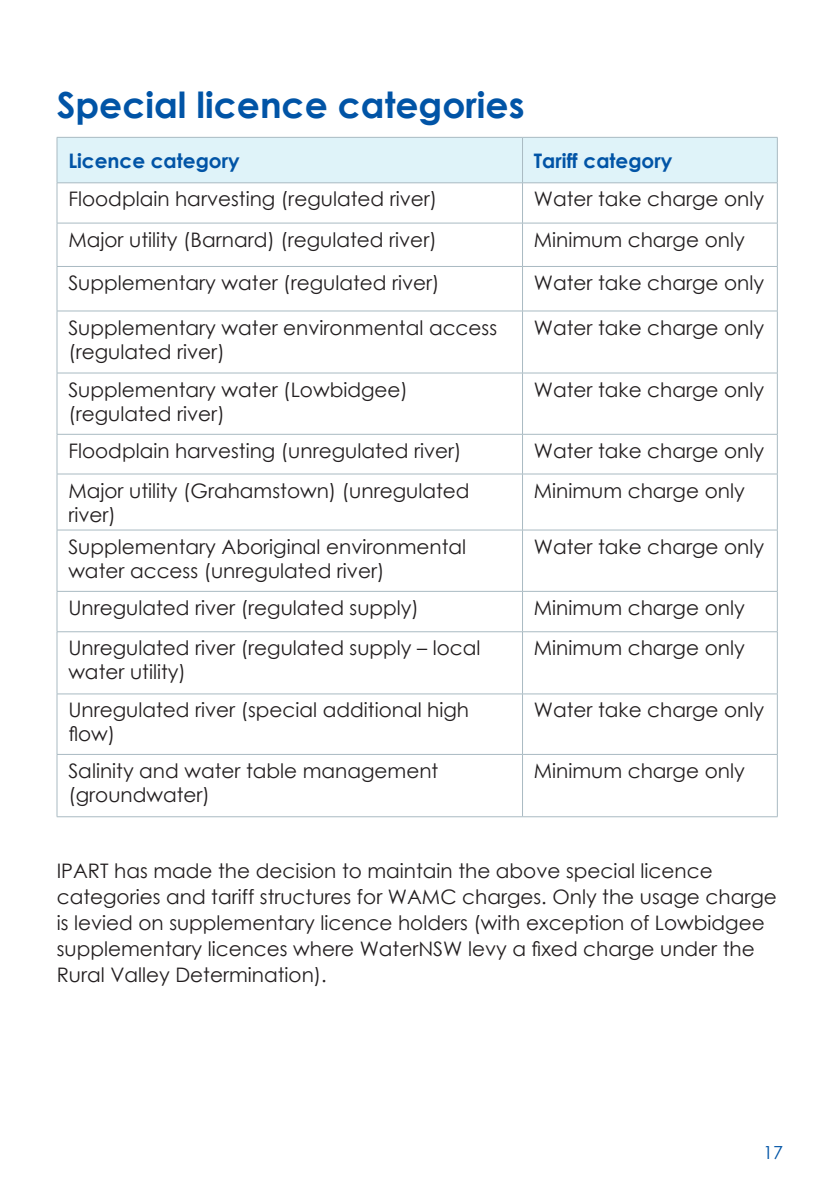
<style>
.page{position:relative;width:840px;height:1191px;background:#fff}
.page>*{position:absolute;margin:0;border:0;box-sizing:border-box;transform-origin:0 0}
.Heading{font:700 36px "Century Gothic";color:#0154a6}
.Table_Body{font:20px/24px "Century Gothic";color:#231f20}
.Body{font:20px/26px "Century Gothic";color:#231f20}
.Table_header{font:700 20px "Century Gothic";color:#0154a6}
.t1{font:18px "Century Gothic";color:#0154a6}
</style>
<div class="page">
<div style="left:58px;top:138px;width:718px;height:44px;background:#dff3f9"></div>
<hr style="left:57px;top:138px;width:1px;height:45px;background:#a9bac2">
<hr style="left:57px;top:137px;width:465px;height:1px;background:#a9bac2">
<hr style="left:522px;top:137px;width:255px;height:1px;background:#a9bac2">
<hr style="left:522px;top:138px;width:1px;height:45px;background:#a9bac2">
<hr style="left:776px;top:138px;width:1px;height:45px;background:#a9bac2">
<hr style="left:57px;top:183px;width:1px;height:40px;background:#a9bac2">
<hr style="left:57px;top:182px;width:465px;height:1px;background:#a9bac2">
<hr style="left:522px;top:182px;width:255px;height:1px;background:#a9bac2">
<hr style="left:522px;top:183px;width:1px;height:40px;background:#a9bac2">
<hr style="left:776px;top:183px;width:1px;height:40px;background:#a9bac2">
<hr style="left:57px;top:223px;width:1px;height:43px;background:#a9bac2">
<hr style="left:57px;top:223px;width:465px;height:1px;background:#a9bac2">
<hr style="left:522px;top:223px;width:255px;height:1px;background:#a9bac2">
<hr style="left:522px;top:223px;width:1px;height:43px;background:#a9bac2">
<hr style="left:776px;top:223px;width:1px;height:43px;background:#a9bac2">
<hr style="left:57px;top:267px;width:1px;height:44px;background:#a9bac2">
<hr style="left:57px;top:266px;width:465px;height:1px;background:#a9bac2">
<hr style="left:522px;top:266px;width:255px;height:1px;background:#a9bac2">
<hr style="left:522px;top:267px;width:1px;height:44px;background:#a9bac2">
<hr style="left:776px;top:267px;width:1px;height:44px;background:#a9bac2">
<hr style="left:57px;top:311px;width:1px;height:62px;background:#a9bac2">
<hr style="left:57px;top:311px;width:465px;height:1px;background:#a9bac2">
<hr style="left:522px;top:311px;width:255px;height:1px;background:#a9bac2">
<hr style="left:522px;top:311px;width:1px;height:62px;background:#a9bac2">
<hr style="left:776px;top:311px;width:1px;height:62px;background:#a9bac2">
<hr style="left:57px;top:373px;width:1px;height:61px;background:#a9bac2">
<hr style="left:57px;top:373px;width:465px;height:1px;background:#a9bac2">
<hr style="left:522px;top:373px;width:255px;height:1px;background:#a9bac2">
<hr style="left:522px;top:373px;width:1px;height:61px;background:#a9bac2">
<hr style="left:776px;top:373px;width:1px;height:61px;background:#a9bac2">
<hr style="left:57px;top:434px;width:1px;height:40px;background:#a9bac2">
<hr style="left:57px;top:434px;width:465px;height:1px;background:#a9bac2">
<hr style="left:522px;top:434px;width:255px;height:1px;background:#a9bac2">
<hr style="left:522px;top:434px;width:1px;height:40px;background:#a9bac2">
<hr style="left:776px;top:434px;width:1px;height:40px;background:#a9bac2">
<hr style="left:57px;top:474px;width:1px;height:56px;background:#a9bac2">
<hr style="left:57px;top:473px;width:465px;height:1px;background:#a9bac2">
<hr style="left:522px;top:473px;width:255px;height:1px;background:#a9bac2">
<hr style="left:522px;top:474px;width:1px;height:56px;background:#a9bac2">
<hr style="left:776px;top:474px;width:1px;height:56px;background:#a9bac2">
<hr style="left:57px;top:530px;width:1px;height:61px;background:#a9bac2">
<hr style="left:57px;top:591px;width:1px;height:40px;background:#a9bac2">
<hr style="left:57px;top:632px;width:1px;height:61px;background:#a9bac2">
<hr style="left:57px;top:694px;width:1px;height:60px;background:#a9bac2">
<hr style="left:57px;top:754px;width:1px;height:62px;background:#a9bac2">
<hr style="left:57px;top:529px;width:465px;height:1px;background:#a9bac2">
<hr style="left:522px;top:529px;width:255px;height:1px;background:#a9bac2">
<hr style="left:522px;top:530px;width:1px;height:61px;background:#a9bac2">
<hr style="left:776px;top:530px;width:1px;height:61px;background:#a9bac2">
<hr style="left:522px;top:591px;width:1px;height:40px;background:#a9bac2">
<hr style="left:776px;top:591px;width:1px;height:40px;background:#a9bac2">
<hr style="left:522px;top:632px;width:1px;height:61px;background:#a9bac2">
<hr style="left:776px;top:632px;width:1px;height:61px;background:#a9bac2">
<hr style="left:522px;top:694px;width:1px;height:60px;background:#a9bac2">
<hr style="left:776px;top:694px;width:1px;height:60px;background:#a9bac2">
<hr style="left:522px;top:754px;width:1px;height:62px;background:#a9bac2">
<hr style="left:776px;top:754px;width:1px;height:62px;background:#a9bac2">
<hr style="left:57px;top:591px;width:465px;height:1px;background:#a9bac2">
<hr style="left:522px;top:591px;width:255px;height:1px;background:#a9bac2">
<hr style="left:57px;top:631px;width:465px;height:1px;background:#a9bac2">
<hr style="left:522px;top:631px;width:255px;height:1px;background:#a9bac2">
<hr style="left:57px;top:693px;width:465px;height:1px;background:#a9bac2">
<hr style="left:522px;top:693px;width:255px;height:1px;background:#a9bac2">
<hr style="left:57px;top:754px;width:465px;height:1px;background:#a9bac2">
<hr style="left:522px;top:754px;width:255px;height:1px;background:#a9bac2">
<hr style="left:57px;top:816px;width:465px;height:1px;background:#a9bac2">
<hr style="left:522px;top:816px;width:255px;height:1px;background:#a9bac2">
<p class="Heading" style="left:57px;top:77px;width:469px">Special licence categories</p>
<p class="Table_header" style="left:68px;top:145px;width:173px">Licence category</p>
<p class="Table_header" style="left:533px;top:145px;width:140px">Tariff category</p>
<p class="Table_Body" style="left:68px;top:187px;width:370px">Floodplain harvesting (regulated river)</p>
<p class="Table_Body" style="left:533px;top:187px;width:232px">Water take charge only</p>
<p class="Table_Body" style="left:68px;top:227px;width:369px">Major utility (Barnard) (regulated river)</p>
<p class="Table_Body" style="left:533px;top:227px;width:212px">Minimum charge only</p>
<p class="Table_Body" style="left:68px;top:270px;width:372px">Supplementary water (regulated river)</p>
<p class="Table_Body" style="left:533px;top:270px;width:232px">Water take charge only</p>
<p class="Table_Body" style="left:68px;top:315px;width:430px">Supplementary water environmental access (regulated river)</p>
<p class="Table_Body" style="left:533px;top:315px;width:232px">Water take charge only</p>
<p class="Table_Body" style="left:68px;top:377px;width:341px">Supplementary water (Lowbidgee) (regulated river)</p>
<p class="Table_Body" style="left:533px;top:377px;width:232px">Water take charge only</p>
<p class="Table_Body" style="left:68px;top:438px;width:394px">Floodplain harvesting (unregulated river)</p>
<p class="Table_Body" style="left:533px;top:438px;width:232px">Water take charge only</p>
<p class="Table_Body" style="left:68px;top:478px;width:402px">Major utility (Grahamstown) (unregulated river)</p>
<p class="Table_Body" style="left:533px;top:478px;width:212px">Minimum charge only</p>
<p class="Table_Body" style="left:68px;top:534px;width:399px">Supplementary Aboriginal environmental water access (unregulated river)</p>
<p class="Table_Body" style="left:533px;top:534px;width:232px">Water take charge only</p>
<p class="Table_Body" style="left:68px;top:595px;width:352px">Unregulated river (regulated supply)</p>
<p class="Table_Body" style="left:533px;top:595px;width:212px">Minimum charge only</p>
<p class="Table_Body" style="left:68px;top:636px;width:413px">Unregulated river (regulated supply – local water utility)</p>
<p class="Table_Body" style="left:533px;top:636px;width:212px">Minimum charge only</p>
<p class="Table_Body" style="left:68px;top:698px;width:402px">Unregulated river (special additional high flow)</p>
<p class="Table_Body" style="left:533px;top:698px;width:232px">Water take charge only</p>
<p class="Table_Body" style="left:68px;top:758px;width:371px">Salinity and water table management (groundwater)</p>
<p class="Table_Body" style="left:533px;top:758px;width:212px">Minimum charge only</p>
<p class="Body" style="left:57px;top:857px;width:721px">IPART has made the decision to maintain the above special licence categories and tariff structures for WAMC charges. Only the usage charge is levied on supplementary licence holders (with exception of Lowbidgee supplementary licences where WaterNSW levy a fixed charge under the Rural Valley Determination).</p>
<p class="t1" style="left:762px;top:1140px;width:21px">17</p>
</div>
